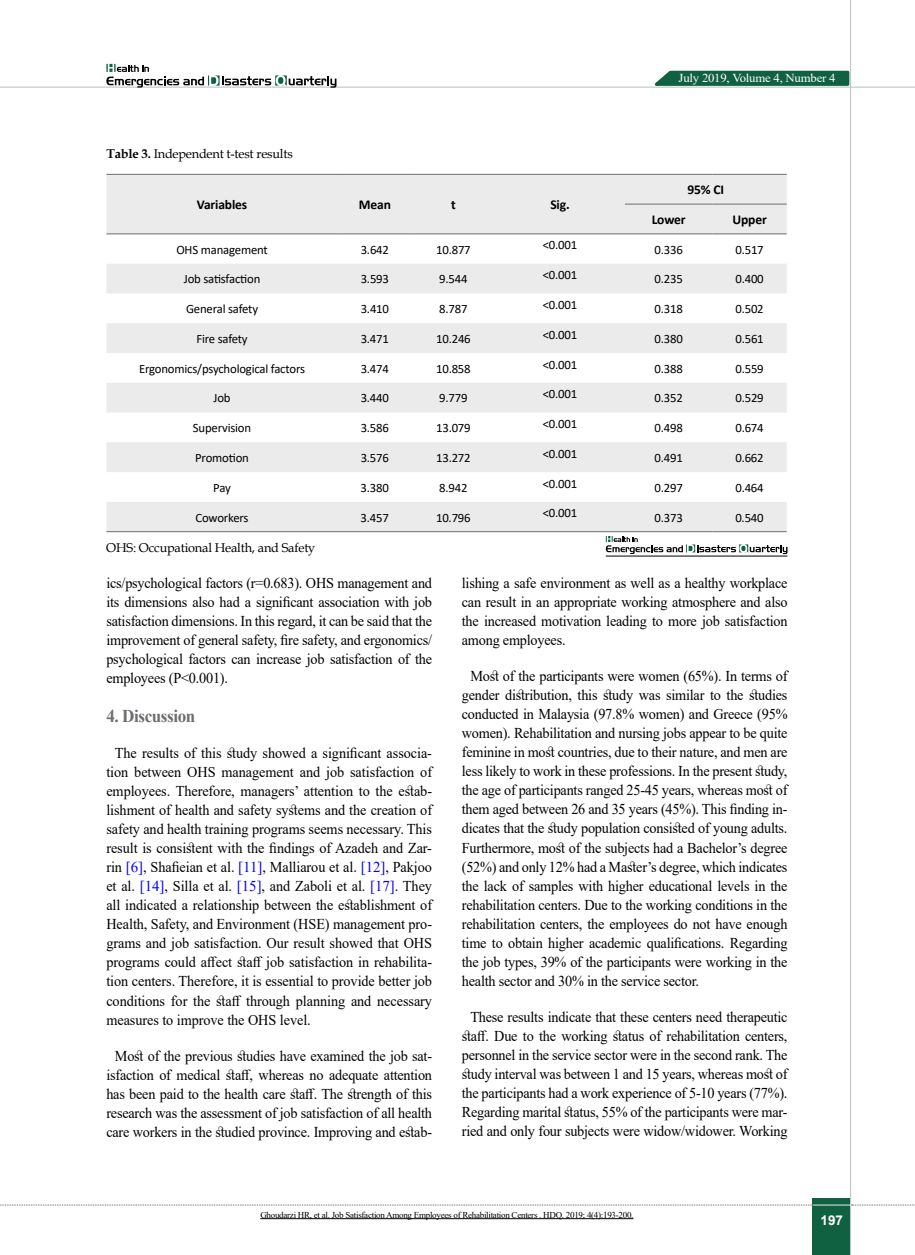
<style>
.page{position:relative;width:915px;height:1255px;background:#fff}
.page>*{position:absolute;margin:0;border:0;box-sizing:border-box;transform-origin:0 0}
.t1{font:700 18px "Times New Roman";letter-spacing:-.025em;color:#6d6e71;scale:.95 1}
.t2{font:15px/19px "Times New Roman";letter-spacing:-.015em;color:#000;text-align:justify;scale:.95 1}
.t3{font:700 13.5px "Calibri";letter-spacing:-.01em;color:#000}
.t4{font:700 13.5px "Arial";color:#fff}
.t5{font:12.75px "Calibri";letter-spacing:-.015em;color:#000}
.t6{font:12.75px "Book Antiqua";letter-spacing:-.015em;color:#000}
.t7{font:12.15px "Times New Roman";letter-spacing:-.015em;color:#fff;scale:1.05 1}
.t8{font:9px "Times New Roman";letter-spacing:-.03em;color:#000}
.s1{font-weight:700}
.s2{color:#00f}
</style>
<div class="page">
<div style="left:812px;top:1198px;width:38px;height:56px;background:#106042"></div>
<hr style="left:849px;top:0;width:1px;height:1254px;background:#c2c4c6">
<hr style="left:0;top:87px;width:914px;height:1px;background:#c2c4c6">
<hr style="left:812px;top:1204px;width:38px;height:1px;background:#ebebec">
<svg style="left:0;top:1204px;width:812px;height:1px"></svg>
<svg style="left:851px;top:1204px;width:64px;height:1px"></svg>
<svg style="left:106px;top:175px;width:680px;height:356px;fill:#ebebec"></svg>
<hr style="left:106px;top:174px;width:232px;height:1px;background:#6d6e71">
<hr style="left:338px;top:174px;width:74px;height:1px;background:#6d6e71">
<hr style="left:412px;top:174px;width:83px;height:1px;background:#6d6e71">
<hr style="left:495px;top:174px;width:129px;height:1px;background:#6d6e71">
<hr style="left:624px;top:174px;width:88px;height:1px;background:#6d6e71">
<hr style="left:712px;top:174px;width:74px;height:1px;background:#6d6e71">
<hr style="left:624px;top:204px;width:88px;height:1px;background:#6d6e71">
<hr style="left:712px;top:204px;width:74px;height:1px;background:#6d6e71">
<hr style="left:106px;top:233px;width:232px;height:1px;background:#6d6e71">
<hr style="left:338px;top:233px;width:74px;height:1px;background:#6d6e71">
<hr style="left:412px;top:233px;width:83px;height:1px;background:#6d6e71">
<hr style="left:495px;top:233px;width:129px;height:1px;background:#6d6e71">
<hr style="left:624px;top:233px;width:88px;height:1px;background:#6d6e71">
<hr style="left:712px;top:233px;width:74px;height:1px;background:#6d6e71">
<hr style="left:106px;top:531px;width:232px;height:1px;background:#6d6e71">
<hr style="left:338px;top:531px;width:74px;height:1px;background:#6d6e71">
<hr style="left:412px;top:531px;width:83px;height:1px;background:#6d6e71">
<hr style="left:495px;top:531px;width:129px;height:1px;background:#6d6e71">
<hr style="left:624px;top:531px;width:88px;height:1px;background:#6d6e71">
<hr style="left:712px;top:531px;width:74px;height:1px;background:#6d6e71">
<svg style="left:605px;top:536px;width:182px;height:18px"></svg>
<hr style="left:605px;top:556px;width:182px;height:1px;background:#000">
<hr style="left:260px;top:1218px;width:373px;height:1px;background:#000">
<svg style="left:106px;top:64px;width:230px;height:24px"></svg>
<svg style="left:648px;top:69px;width:202px;height:18px;background:#428069"></svg>
<p class="t6" style="left:106px;top:145px;width:188px"><span class="s1">Table 3.</span> Independent t-test results</p>
<p class="t3" style="left:197px;top:195px;width:52px">Variables</p>
<p class="t3" style="left:358px;top:195px;width:34px">Mean</p>
<p class="t3" style="left:451px;top:195px;width:6px">t</p>
<p class="t3" style="left:550px;top:195px;width:21px">Sig.</p>
<p class="t7" style="left:678px;top:69px;width:151px">July 2019, Volume 4, Number 4</p>
<p class="t3" style="left:687px;top:180px;width:38px">95% CI</p>
<p class="t3" style="left:651px;top:210px;width:35px">Lower</p>
<p class="t3" style="left:732px;top:210px;width:36px">Upper</p>
<p class="t5" style="left:176px;top:240px;width:93px">OHS management</p>
<p class="t5" style="left:360px;top:240px;width:30px">3.642</p>
<p class="t5" style="left:436px;top:240px;width:36px">10.877</p>
<p class="t5" style="left:542px;top:236px;width:36px">&lt;0.001</p>
<p class="t5" style="left:654px;top:240px;width:30px">0.336</p>
<p class="t5" style="left:735px;top:240px;width:30px">0.517</p>
<p class="t5" style="left:184px;top:270px;width:78px">Job satisfaction</p>
<p class="t5" style="left:360px;top:270px;width:30px">3.593</p>
<p class="t5" style="left:439px;top:270px;width:30px">9.544</p>
<p class="t5" style="left:542px;top:266px;width:36px">&lt;0.001</p>
<p class="t5" style="left:654px;top:270px;width:30px">0.235</p>
<p class="t5" style="left:735px;top:270px;width:30px">0.400</p>
<p class="t5" style="left:186px;top:300px;width:73px">General safety</p>
<p class="t5" style="left:360px;top:300px;width:30px">3.410</p>
<p class="t5" style="left:439px;top:300px;width:30px">8.787</p>
<p class="t5" style="left:542px;top:296px;width:36px">&lt;0.001</p>
<p class="t5" style="left:654px;top:300px;width:30px">0.318</p>
<p class="t5" style="left:735px;top:300px;width:30px">0.502</p>
<p class="t5" style="left:196px;top:330px;width:53px">Fire safety</p>
<p class="t5" style="left:360px;top:330px;width:30px">3.471</p>
<p class="t5" style="left:436px;top:330px;width:36px">10.246</p>
<p class="t5" style="left:542px;top:326px;width:36px">&lt;0.001</p>
<p class="t5" style="left:654px;top:330px;width:30px">0.380</p>
<p class="t5" style="left:735px;top:330px;width:30px">0.561</p>
<p class="t5" style="left:139px;top:359px;width:167px">Ergonomics/psychological factors</p>
<p class="t5" style="left:360px;top:359px;width:30px">3.474</p>
<p class="t5" style="left:436px;top:359px;width:36px">10.858</p>
<p class="t5" style="left:542px;top:355px;width:36px">&lt;0.001</p>
<p class="t5" style="left:654px;top:359px;width:30px">0.388</p>
<p class="t5" style="left:735px;top:359px;width:30px">0.559</p>
<p class="t5" style="left:213px;top:389px;width:19px">Job</p>
<p class="t5" style="left:360px;top:389px;width:30px">3.440</p>
<p class="t5" style="left:439px;top:389px;width:30px">9.779</p>
<p class="t5" style="left:542px;top:385px;width:36px">&lt;0.001</p>
<p class="t5" style="left:654px;top:389px;width:30px">0.352</p>
<p class="t5" style="left:735px;top:389px;width:30px">0.529</p>
<p class="t5" style="left:193px;top:419px;width:60px">Supervision</p>
<p class="t5" style="left:360px;top:419px;width:30px">3.586</p>
<p class="t5" style="left:436px;top:419px;width:36px">13.079</p>
<p class="t5" style="left:542px;top:415px;width:36px">&lt;0.001</p>
<p class="t5" style="left:654px;top:419px;width:30px">0.498</p>
<p class="t5" style="left:735px;top:419px;width:30px">0.674</p>
<p class="t5" style="left:195px;top:449px;width:55px">Promotion</p>
<p class="t5" style="left:360px;top:449px;width:30px">3.576</p>
<p class="t5" style="left:436px;top:449px;width:36px">13.272</p>
<p class="t5" style="left:542px;top:445px;width:36px">&lt;0.001</p>
<p class="t5" style="left:654px;top:449px;width:30px">0.491</p>
<p class="t5" style="left:735px;top:449px;width:30px">0.662</p>
<p class="t5" style="left:213px;top:478px;width:19px">Pay</p>
<p class="t5" style="left:360px;top:478px;width:30px">3.380</p>
<p class="t5" style="left:439px;top:478px;width:30px">8.942</p>
<p class="t5" style="left:542px;top:474px;width:36px">&lt;0.001</p>
<p class="t5" style="left:654px;top:478px;width:30px">0.297</p>
<p class="t5" style="left:735px;top:478px;width:30px">0.464</p>
<p class="t5" style="left:195px;top:508px;width:55px">Coworkers</p>
<p class="t5" style="left:360px;top:508px;width:30px">3.457</p>
<p class="t5" style="left:436px;top:508px;width:36px">10.796</p>
<p class="t5" style="left:542px;top:504px;width:36px">&lt;0.001</p>
<p class="t5" style="left:654px;top:508px;width:30px">0.373</p>
<p class="t5" style="left:735px;top:508px;width:30px">0.540</p>
<p class="t6" style="left:106px;top:539px;width:210px">OHS: Occupational Health, and Safety</p>
<p class="t2" style="left:106px;top:572px;width:344px">ics/psychological factors (r=0.683). OHS management and its dimensions also had a significant association with job satisfaction dimensions. In this regard, it can be said that the improvement of general safety, fire safety, and ergonomics/ psychological factors can increase job satisfaction of the employees (P&lt;0.001).</p>
<p class="t1" style="left:106px;top:702px;width:95px">4. Discussion</p>
<p class="t2" style="left:106px;top:742px;width:344px;text-indent:9px">The results of this study showed a significant associa&shy;tion between OHS management and job satisfaction of employees. Therefore, managers’ attention to the estab&shy;lishment of health and safety systems and the creation of safety and health training programs seems necessary. This result is consistent with the findings of Azadeh and Zar&shy;rin <span class="s2">[6]</span>, Shafieian et al. <span class="s2">[11]</span>, Malliarou et al. <span class="s2">[12]</span>, Pakjoo et al. <span class="s2">[14]</span>, Silla et al. <span class="s2">[15]</span>, and Zaboli et al. <span class="s2">[17]</span>. They all indicated a relationship between the establishment of Health, Safety, and Environment (HSE) management pro&shy;grams and job satisfaction. Our result showed that OHS programs could affect staff job satisfaction in rehabilita&shy;tion centers. Therefore, it is essential to provide better job conditions for the staff through planning and necessary measures to improve the OHS level.</p>
<p class="t2" style="left:106px;top:1045px;width:344px;text-align:center">Most of the previous studies have examined the job sat&shy;isfaction of medical staff, whereas no adequate attention has been paid to the health care staff. The strength of this research was the assessment of job satisfaction of all health care workers in the studied province. Improving and estab-</p>
<p class="t2" style="left:461px;top:572px;width:344px">lishing a safe environment as well as a healthy workplace can result in an appropriate working atmosphere and also the increased motivation leading to more job satisfaction among employees.</p>
<p class="t2" style="left:461px;top:666px;width:344px;text-indent:9px">Most of the participants were women (65%). In terms of gender distribution, this study was similar to the studies conducted in Malaysia (97.8% women) and Greece (95% women). Rehabilitation and nursing jobs appear to be quite feminine in most countries, due to their nature, and men are less likely to work in these professions. In the present study, the age of participants ranged 25-45 years, whereas most of them aged between 26 and 35 years (45%). This finding in&shy;dicates that the study population consisted of young adults.<br>Furthermore, most of the subjects had a Bachelor’s degree (52%) and only 12% had a Master’s degree, which indicates the lack of samples with higher educational levels in the rehabilitation centers. Due to the working conditions in the rehabilitation centers, the employees do not have enough time to obtain higher academic qualifications. Regarding the job types, 39% of the participants were working in the health sector and 30% in the service sector.</p>
<p class="t2" style="left:461px;top:1006px;width:344px;text-align:center">These results indicate that these centers need therapeutic staff. Due to the working status of rehabilitation centers, personnel in the service sector were in the second rank. The study interval was between 1 and 15 years, whereas most of the participants had a work experience of 5-10 years (77%).<br>Regarding marital status, 55% of the participants were mar&shy;ried and only four subjects were widow/widower. Working</p>
<p class="t8" style="left:260px;top:1208px;width:374px">Ghoudarzi HR, et al. Job Satisfaction Among Employees of Rehabilitation Centers . HDQ. 2019; 4(4):193-200.</p>
<p class="t4" style="left:820px;top:1210px;width:24px">197</p>
</div>
